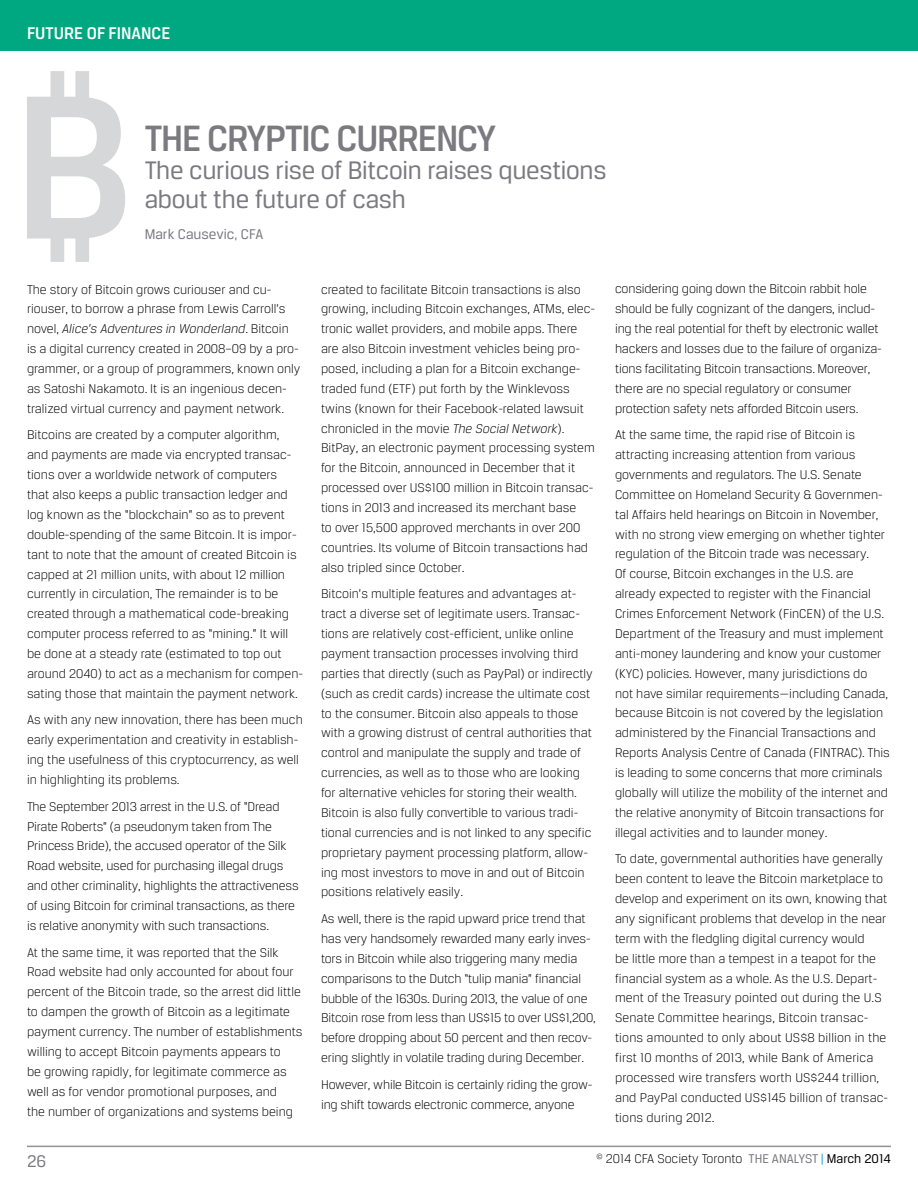
<style>
.page{position:relative;width:918px;height:1188px;background:#fff}
.page>*{position:absolute;margin:0;border:0;box-sizing:border-box;transform-origin:0 0}
.t1{font:500 39px "Breuer Text";letter-spacing:-.03em;color:#7b7a80}
.t2{font:27px/28.5px "Breuer Text";letter-spacing:-.01em;color:#7b7a80}
.t3{font:500 18px "Breuer Text";color:#fff}
.t4{font:18px "Breuer Text";color:#7b7a80}
.t5{font:15px "Breuer Text";color:#7b7a80}
.t6{font:300 13.5px/19.8px "Breuer Text";color:#000}
.s1{font-style:italic}
.s2{font-weight:400;color:#7b7a80}
.s3{font-weight:400;color:#0091d1}
.s4{font-weight:400}
</style>
<div class="page">
<hr style="left:27px;top:1146px;width:864px;height:1px;background:#919196">
<div style="left:0;top:0;width:918px;height:51px;background:#00a881"></div>
<svg style="left:27px;top:71px;width:98px;height:191px"></svg>
<h3 class="t3" style="left:27px;top:23px;width:145px">FUTURE OF FINANCE</h3>
<h1 class="t1" style="left:145px;top:117px;width:353px">THE CRYPTIC CURRENCY</h1>
<h2 class="t2" style="left:145px;top:158px;width:463px">The curious rise of Bitcoin raises questions about the future of cash</h2>
<p class="t5" style="left:145px;top:228px;width:120px">Mark Causevic, CFA</p>
<p class="t6" style="left:27px;top:279px;width:275px">The story of Bitcoin grows curiouser and cu&shy;riouser, to borrow a phrase from Lewis Carroll’s novel, <span class="s1">Alice’s Adventures in Wonderland</span>. Bitcoin is a digital currency created in 2008–09 by a pro&shy;grammer, or a group of programmers, known only as Satoshi Nakamoto. It is an ingenious decen&shy;tralized virtual currency and payment network.</p>
<p class="t6" style="left:27px;top:425px;width:278px">Bitcoins are created by a computer algorithm, and payments are made via encrypted transac&shy;tions over a worldwide network of computers<br>that also keeps a public transaction ledger and log known as the “blockchain” so as to prevent double-spending of the same Bitcoin. It is impor&shy;tant to note that the amount of created Bitcoin is capped at 21 million units, with about 12 million currently in circulation, The remainder is to be created through a mathematical code-breaking computer process referred to as “mining.” It will be done at a steady rate (estimated to top out around 2040) to act as a mechanism for compen&shy;sating those that maintain the payment network.</p>
<p class="t6" style="left:27px;top:710px;width:277px">As with any new innovation, there has been much early experimentation and creativity in establish&shy;ing the usefulness of this cryptocurrency, as well in highlighting its problems.</p>
<p class="t6" style="left:27px;top:796px;width:273px">The September 2013 arrest in the U.S. of “Dread Pirate Roberts” (a pseudonym taken from The Princess Bride), the accused operator of the Silk Road website, used for purchasing illegal drugs and other criminality, highlights the attractiveness of using Bitcoin for criminal transactions, as there is relative anonymity with such transactions.</p>
<p class="t6" style="left:27px;top:942px;width:277px">At the same time, it was reported that the Silk Road website had only accounted for about four percent of the Bitcoin trade, so the arrest did little to dampen the growth of Bitcoin as a legitimate payment currency. The number of establishments willing to accept Bitcoin payments appears to<br>be growing rapidly, for legitimate commerce as well as for vendor promotional purposes, and<br>the number of organizations and systems being</p>
<p class="t6" style="left:321px;top:279px;width:276px">created to facilitate Bitcoin transactions is also growing, including Bitcoin exchanges, ATMs, elec&shy;tronic wallet providers, and mobile apps. There are also Bitcoin investment vehicles being pro&shy;posed, including a plan for a Bitcoin exchange&shy;traded fund (ETF) put forth by the Winklevoss twins (known for their Facebook-related lawsuit chronicled in the movie <span class="s1">The Social Network</span>).<br>BitPay, an electronic payment processing system for the Bitcoin, announced in December that it processed over US$100 million in Bitcoin transac&shy;tions in 2013 and increased its merchant base<br>to over 15,500 approved merchants in over 200 countries. Its volume of Bitcoin transactions had also tripled since October.</p>
<p class="t6" style="left:321px;top:584px;width:273px">Bitcoin’s multiple features and advantages at&shy;tract a diverse set of legitimate users. Transac&shy;tions are relatively cost-efficient, unlike online payment transaction processes involving third parties that directly (such as PayPal) or indirectly (such as credit cards) increase the ultimate cost to the consumer. Bitcoin also appeals to those with a growing distrust of central authorities that control and manipulate the supply and trade of currencies, as well as to those who are looking for alternative vehicles for storing their wealth.<br>Bitcoin is also fully convertible to various tradi&shy;tional currencies and is not linked to any specific proprietary payment processing platform, allow&shy;ing most investors to move in and out of Bitcoin positions relatively easily.</p>
<p class="t6" style="left:321px;top:909px;width:276px">As well, there is the rapid upward price trend that has very handsomely rewarded many early inves&shy;tors in Bitcoin while also triggering many media comparisons to the Dutch “tulip mania” financial bubble of the 1630s. During 2013, the value of one Bitcoin rose from less than US$15 to over US$1,200, before dropping about 50 percent and then recov&shy;ering slightly in volatile trading during December.</p>
<p class="t6" style="left:321px;top:1074px;width:273px">However, while Bitcoin is certainly riding the grow&shy;ing shift towards electronic commerce, anyone</p>
<p class="t6" style="left:615px;top:279px;width:268px">considering going down the Bitcoin rabbit hole should be fully cognizant of the dangers, includ&shy;ing the real potential for theft by electronic wallet hackers and losses due to the failure of organiza&shy;tions facilitating Bitcoin transactions. Moreover, there are no special regulatory or consumer protection safety nets afforded Bitcoin users.</p>
<p class="t6" style="left:615px;top:425px;width:276px">At the same time, the rapid rise of Bitcoin is attracting increasing attention from various governments and regulators. The U.S. Senate Committee on Homeland Security &amp; Governmen&shy;tal Affairs held hearings on Bitcoin in November, with no strong view emerging on whether tighter regulation of the Bitcoin trade was necessary.<br>Of course, Bitcoin exchanges in the U.S. are already expected to register with the Financial Crimes Enforcement Network (FinCEN) of the U.S.<br>Department of the Treasury and must implement anti-money laundering and know your customer (KYC) policies. However, many jurisdictions do<br>not have similar requirements—including Canada, because Bitcoin is not covered by the legislation administered by the Financial Transactions and Reports Analysis Centre of Canada (FINTRAC). This is leading to some concerns that more criminals globally will utilize the mobility of the internet and the relative anonymity of Bitcoin transactions for illegal activities and to launder money.</p>
<p class="t6" style="left:615px;top:849px;width:275px">To date, governmental authorities have generally been content to leave the Bitcoin marketplace to develop and experiment on its own, knowing that any significant problems that develop in the near term with the fledgling digital currency would<br>be little more than a tempest in a teapot for the financial system as a whole. As the U.S. Depart&shy;ment of the Treasury pointed out during the U.S Senate Committee hearings, Bitcoin transac&shy;tions amounted to only about US$8 billion in the first 10 months of 2013, while Bank of America processed wire transfers worth US$244 trillion, and PayPal conducted US$145 billion of transac&shy;tions during 2012.</p>
<h3 class="t4" style="left:27px;top:1153px;width:21px">26</h3>
<p class="t6" style="left:597px;top:1149px;width:296px"><sup>©</sup> 2014 CFA Society Toronto <span class="s2">THE ANALYST</span> <span class="s3">|</span> <span class="s4">March 2014</span></p>
</div>
